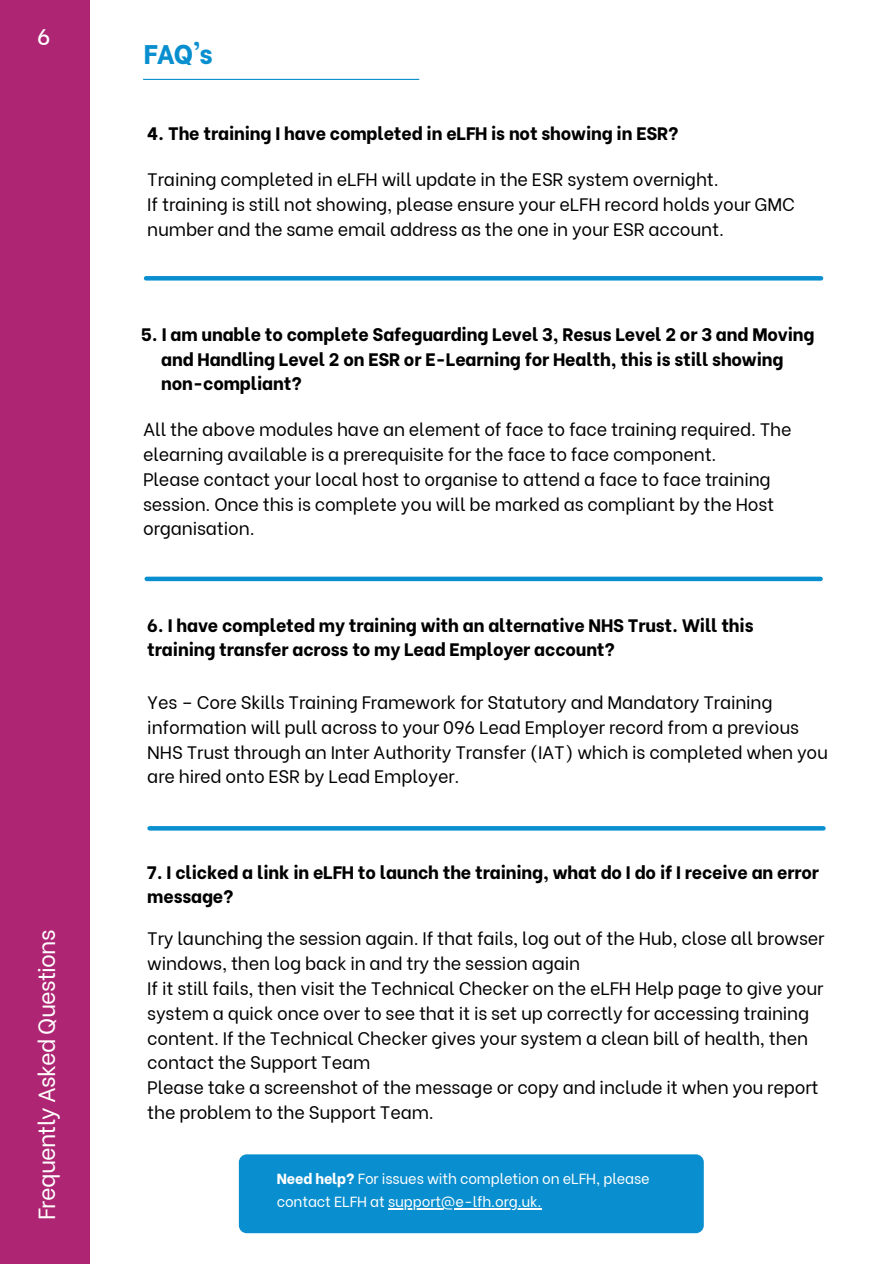
<style>
.page{position:relative;width:894px;height:1264px;background:#fff}
.page>*{position:absolute;margin:0;border:0;box-sizing:border-box;transform-origin:0 0}
.t1{font:800 26.85px "Be Vietnam";color:#098fcf}
.t2{font:23.25px "Be Vietnam";letter-spacing:-.03em;color:#fff}
.t3{font:500 22.5px "Be Vietnam";color:#fff}
.t4{font:18px/24.8px "Be Vietnam";letter-spacing:-.01em;color:#000}
.t5{font:800 18px/24.8px "Be Vietnam";letter-spacing:-.01em;color:#000}
.t6{font:14.55px/23.7px "Be Vietnam";letter-spacing:-.01em;color:#fff}
.s1{font-weight:800}
</style>
<div class="page">
<div style="left:0;top:0;width:90px;height:1263px;background:#ae2573"></div>
<hr style="left:143px;top:79px;width:276px;height:1px;background:#098fcf">
<hr style="left:146px;top:276px;width:674px;height:4px;background:#098fcf">
<div style="left:147px;top:576px;width:673px;height:5px;background:#098fcf"></div>
<svg style="left:149px;top:826px;width:674px;height:4px;background:#0e91d0"></svg>
<div style="left:239px;top:1154px;width:464px;height:79px;background:#098fcf;border-radius:8px"></div>
<hr style="left:388px;top:1208px;width:153px;height:1px;background:#fff">
<p class="t3" style="left:37px;top:18px;width:15px">6</p>
<p class="t2" style="left:27px;top:1219px;width:292px;rotate:-90deg">Frequently Asked Questions</p>
<h1 class="t1" style="left:144px;top:32px;width:71px">FAQ's</h1>
<p class="t5" style="left:147px;top:119px;width:532px">4. The training I have completed in eLFH is not showing in ESR?</p>
<p class="t4" style="left:147px;top:165px;width:648px">Training completed in eLFH will update in the ESR system overnight.<br>If training is still not showing, please ensure your eLFH record holds your GMC number and the same email address as the one in your ESR account.</p>
<p class="t5" style="left:161px;top:320px;width:654px;text-indent:-20px">5. I am unable to complete Safeguarding Level 3, Resus Level 2 or 3 and Moving and Handling Level 2 on ESR or E-Learning for Health, this is still showing non-compliant?</p>
<p class="t4" style="left:143px;top:415px;width:649px">All the above modules have an element of face to face training required. The elearning available is a prerequisite for the face to face component.<br>Please contact your local host to organise to attend a face to face training session. Once this is complete you will be marked as compliant by the Host organisation.</p>
<p class="t5" style="left:147px;top:611px;width:607px">6. I have completed my training with an alternative NHS Trust. Will this training transfer across to my Lead Employer account?</p>
<p class="t4" style="left:147px;top:688px;width:682px">Yes – Core Skills Training Framework for Statutory and Mandatory Training information will pull across to your 096 Lead Employer record from a previous NHS Trust through an Inter Authority Transfer (IAT) which is completed when you are hired onto ESR by Lead Employer.</p>
<p class="t5" style="left:147px;top:857px;width:673px">7. I clicked a link in eLFH to launch the training, what do I do if I receive an error message?</p>
<p class="t4" style="left:147px;top:924px;width:678px">Try launching the session again. If that fails, log out of the Hub, close all browser windows, then log back in and try the session again<br>If it still fails, then visit the Technical Checker on the eLFH Help page to give your system a quick once over to see that it is set up correctly for accessing training content. If the Technical Checker gives your system a clean bill of health, then contact the Support Team<br>Please take a screenshot of the message or copy and include it when you report the problem to the Support Team.</p>
<p class="t6" style="left:277px;top:1164px;width:374px"><span class="s1">Need help?</span> For issues with completion on eLFH, please contact ELFH at support@e-lfh.org.uk.</p>
</div>
